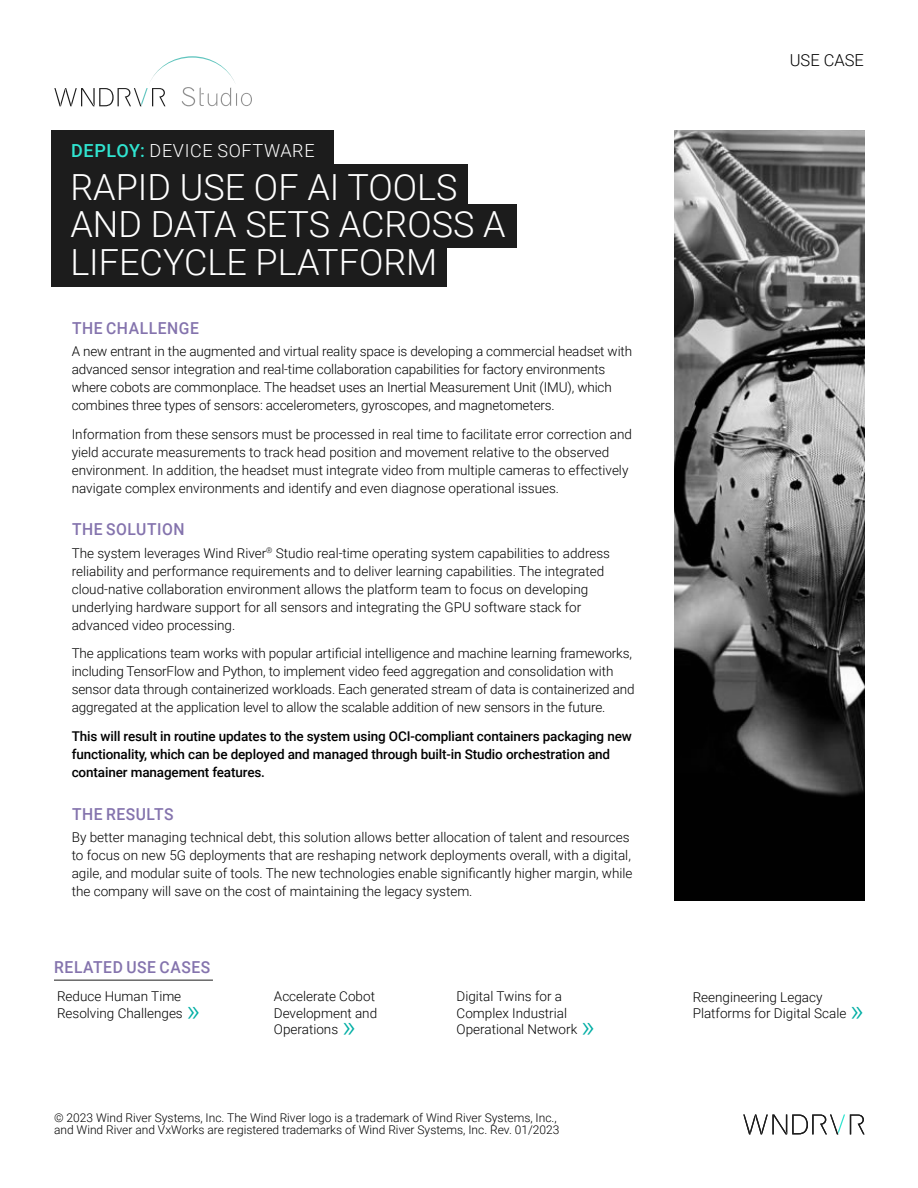
<style>
.page{position:relative;width:918px;height:1188px;background:#fff}
.page>*{position:absolute;margin:0;border:0;box-sizing:border-box;transform-origin:0 0}
.t1{font:300 36px/37.5px "Roboto";color:#fff}
.t2{font:300 30px "Roboto";color:#00aea4}
.t3{font:300 18px "Roboto";letter-spacing:.035em;color:#fff}
.t4{font:500 16.5px "Roboto";letter-spacing:.035em;color:#8473ad;scale:.95 1}
.t5{font:300 16.5px "Roboto";color:#000}
.t6{font:300 13.5px/18px "Roboto";color:#000}
.t7{font:500 13.5px/18px "Roboto";letter-spacing:-.01em;color:#000}
.t8{font:300 12px/12px "Roboto";color:#000}
.s1{font-weight:500;color:#30e4d0}
</style>
<div class="page">
<svg style="left:54px;top:88px;width:111px;height:18px"></svg>
<svg style="left:182px;top:87px;width:70px;height:19px"></svg>
<img style="left:150px;top:56px;width:85px;height:27px">
<div style="left:52px;top:164px;width:416px;height:40px;background:#1c1c1c"></div>
<div style="left:52px;top:204px;width:465px;height:44px;background:#1c1c1c"></div>
<div style="left:52px;top:243px;width:395px;height:43px;background:#1c1c1c"></div>
<div style="left:52px;top:130px;width:282px;height:50px;background:#1c1c1c"></div>
<hr style="left:54px;top:980px;width:159px;height:1px;background:#1c1c1c">
<svg style="left:743px;top:1115px;width:122px;height:19px"></svg>
<img style="left:674px;top:130px;width:191px;height:770px">
<h3 class="t3" style="left:71px;top:138px;width:245px"><span class="s1">DEPLOY:</span> DEVICE SOFTWARE</h3>
<h1 class="t1" style="left:70px;top:167px;width:437px">RAPID USE OF AI TOOLS<br>AND DATA SETS ACROSS A<br>LIFECYCLE PLATFORM</h1>
<p class="t4" style="left:72px;top:317px;width:135px">THE CHALLENGE</p>
<p class="t6" style="left:72px;top:342px;width:562px">A new entrant in the augmented and virtual reality space is developing a commercial headset with advanced sensor integration and real-time collaboration capabilities for factory environments where cobots are commonplace. The headset uses an Inertial Measurement Unit (IMU), which combines three types of sensors: accelerometers, gyroscopes, and magnetometers.</p>
<p class="t6" style="left:72px;top:424px;width:562px">Information from these sensors must be processed in real time to facilitate error correction and yield accurate measurements to track head position and movement relative to the observed environment. In addition, the headset must integrate video from multiple cameras to effectively navigate complex environments and identify and even diagnose operational issues.</p>
<p class="t4" style="left:72px;top:518px;width:120px">THE SOLUTION</p>
<p class="t6" style="left:72px;top:544px;width:540px">The system leverages Wind River<sup>®</sup> Studio real-time operating system capabilities to address reliability and performance requirements and to deliver learning capabilities. The integrated cloud-native collaboration environment allows the platform team to focus on developing underlying hardware support for all sensors and integrating the GPU software stack for advanced video processing.</p>
<p class="t6" style="left:72px;top:644px;width:564px">The applications team works with popular artificial intelligence and machine learning frameworks, including TensorFlow and Python, to implement video feed aggregation and consolidation with sensor data through containerized workloads. Each generated stream of data is containerized and aggregated at the application level to allow the scalable addition of new sensors in the future.</p>
<p class="t7" style="left:72px;top:726px;width:562px">This will result in routine updates to the system using OCI-compliant containers packaging new functionality, which can be deployed and managed through built-in Studio orchestration and container management features.</p>
<p class="t4" style="left:72px;top:802px;width:108px">THE RESULTS</p>
<p class="t6" style="left:72px;top:828px;width:562px">By better managing technical debt, this solution allows better allocation of talent and resources to focus on new 5G deployments that are reshaping network deployments overall, with a digital, agile, and modular suite of tools. The new technologies enable significantly higher margin, while the company will save on the cost of maintaining the legacy system.</p>
<p class="t4" style="left:54px;top:955px;width:166px">RELATED USE CASES</p>
<p class="t6" style="left:57px;top:988px;width:127px;line-height:16.5px">Reduce Human Time<br>Resolving Challenges</p>
<h2 class="t2" style="left:187px;top:989px;width:15px">»</h2>
<p class="t6" style="left:274px;top:988px;width:105px;line-height:16.5px">Accelerate Cobot<br>Development and<br>Operations</p>
<h2 class="t2" style="left:342px;top:1006px;width:15px">»</h2>
<p class="t6" style="left:457px;top:988px;width:122px;line-height:16.5px">Digital Twins for a<br>Complex Industrial<br>Operational Network</p>
<h2 class="t2" style="left:581px;top:1006px;width:15px">»</h2>
<p class="t8" style="left:54px;top:1111px;width:507px">© 2023 Wind River Systems, Inc. The Wind River logo is a trademark of Wind River Systems, Inc., and Wind River and VxWorks are registered trademarks of Wind River Systems, Inc. Rev. 01/2023</p>
<p class="t5" style="left:790px;top:49px;width:76px">USE CASE</p>
<p class="t6" style="left:693px;top:988px;width:155px;line-height:16.5px">Reengineering Legacy<br>Platforms for Digital Scale</p>
<h2 class="t2" style="left:850px;top:990px;width:15px">»</h2>
</div>
